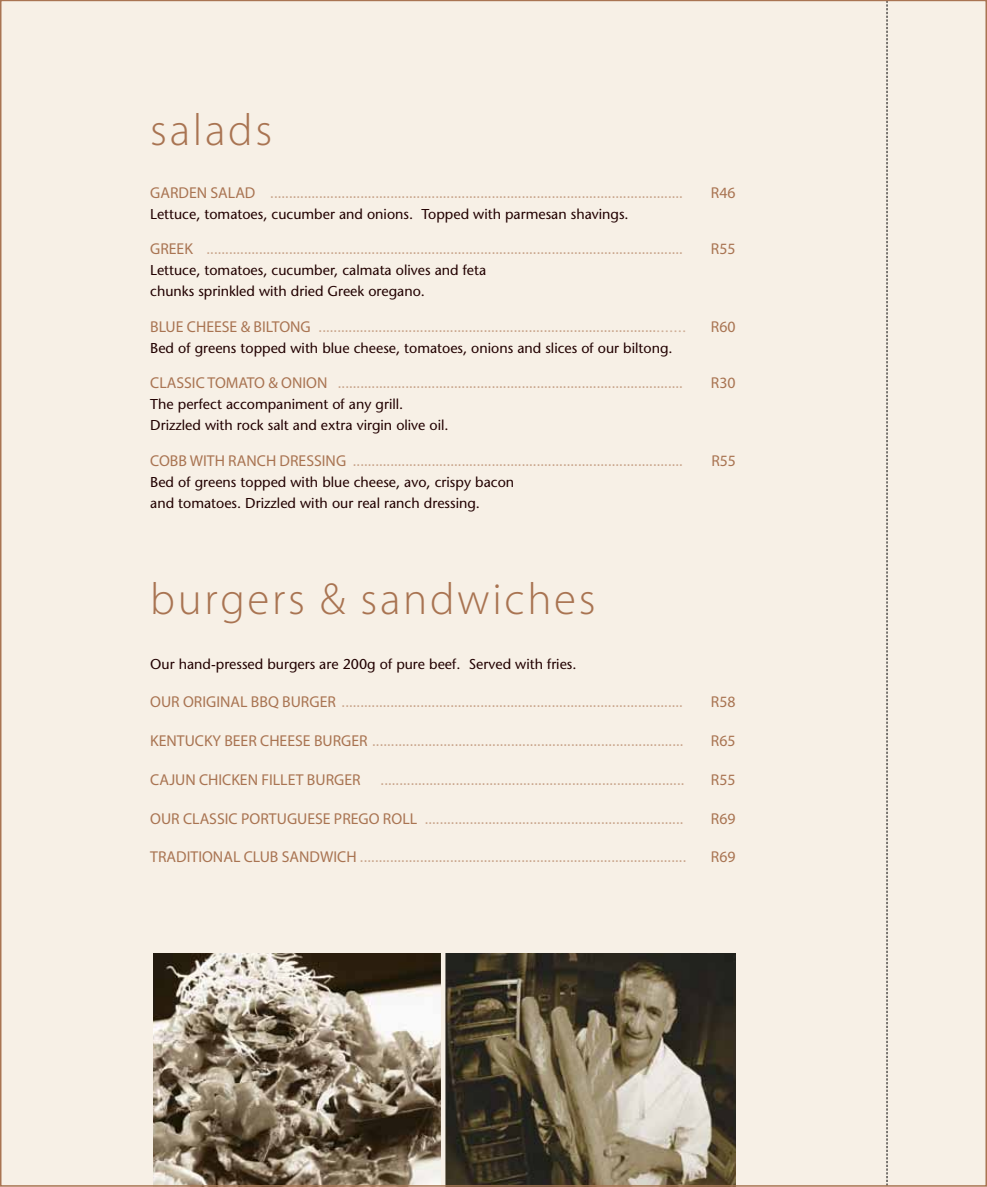
<style>
.page{position:relative;width:987px;height:1187px;background:#fff}
.page>*{position:absolute;margin:0;border:0;box-sizing:border-box;transform-origin:0 0}
.t1{font:300 45px "Myriad Pro";letter-spacing:.06em;color:#a97452}
.t2{font:15.75px "Myriad Pro";color:#a97452}
.t3{font:700 15px "Trajan";color:#c7a288}
.t4{font:14.25px/21px "Stone Sans";color:#210000}
.s1{font-family:"Myriad Pro";font-weight:400;font-size:15.75px;color:#a97452}
.s2{font-family:"Stone Sans";font-weight:400;color:#cfaf98}
</style>
<div class="page">
<div style="left:0;top:0;width:986px;height:1186px;background:#f7f0e6"></div>
<svg style="left:886px;top:4px;width:1px;height:1178px"></svg>
<img style="left:445px;top:953px;width:291px;height:230px">
<img style="left:153px;top:953px;width:288px;height:230px">
<h1 class="t1" style="left:150px;top:105px;width:123px">salads</h1>
<p class="t3" style="left:150px;top:183px;width:534px"><span class="s1">GARDEN SALAD</span> ..............................................................................................................</p>
<p class="t2" style="left:711px;top:183px;width:26px">R46</p>
<p class="t4" style="left:150px;top:203px;width:480px">Lettuce, tomatoes, cucumber and onions. Topped with parmesan shavings.</p>
<p class="t3" style="left:150px;top:239px;width:534px"><span class="s1">GREEK</span> ...............................................................................................................................</p>
<p class="t2" style="left:711px;top:239px;width:26px">R55</p>
<p class="t4" style="left:150px;top:260px;width:337px">Lettuce, tomatoes, cucumber, calmata olives and feta chunks sprinkled with dried Greek oregano.</p>
<p class="t3" style="left:150px;top:317px;width:537px"><span class="s1">BLUE CHEESE &amp; BILTONG</span> ..........................................................................................<span class="s2">.......</span></p>
<p class="t2" style="left:711px;top:317px;width:26px">R60</p>
<p class="t4" style="left:150px;top:337px;width:524px">Bed of greens topped with blue cheese, tomatoes, onions and slices of our biltong.</p>
<p class="t3" style="left:150px;top:373px;width:534px"><span class="s1">CLASSIC TOMATO &amp; ONION</span> ............................................................................................</p>
<p class="t2" style="left:711px;top:373px;width:26px">R30</p>
<p class="t4" style="left:150px;top:393px;width:300px">The perfect accompaniment of any grill.<br>Drizzled with rock salt and extra virgin olive oil.</p>
<p class="t3" style="left:150px;top:451px;width:534px"><span class="s1">COBB WITH RANCH DRESSING</span> ........................................................................................</p>
<p class="t2" style="left:711px;top:450px;width:26px">R55</p>
<p class="t4" style="left:150px;top:471px;width:365px">Bed of greens topped with blue cheese, avo, crispy bacon and tomatoes. Drizzled with our real ranch dressing.</p>
<h1 class="t1" style="left:150px;top:574px;width:447px">burgers &amp; sandwiches</h1>
<p class="t4" style="left:150px;top:653px;width:428px">Our hand-pressed burgers are 200g of pure beef. Served with fries.</p>
<p class="t3" style="left:150px;top:692px;width:534px"><span class="s1">OUR ORIGINAL BBQ BURGER</span> ...........................................................................................</p>
<p class="t2" style="left:711px;top:692px;width:26px">R58</p>
<p class="t3" style="left:150px;top:731px;width:535px"><span class="s1">KENTUCKY BEER CHEESE BURGER</span> ...................................................................................</p>
<p class="t2" style="left:711px;top:731px;width:26px">R65</p>
<p class="t2" style="left:150px;top:769px;width:212px">CAJUN CHICKEN FILLET BURGER</p>
<p class="t3" style="left:380px;top:770px;width:305px">.................................................................................</p>
<p class="t2" style="left:711px;top:769px;width:26px">R55</p>
<p class="t3" style="left:150px;top:808px;width:535px"><span class="s1">OUR CLASSIC PORTUGUESE PREGO ROLL</span> .....................................................................</p>
<p class="t2" style="left:711px;top:808px;width:26px">R69</p>
<p class="t3" style="left:150px;top:847px;width:537px"><span class="s1">TRADITIONAL CLUB SANDWICH</span> .......................................................................................</p>
<p class="t2" style="left:711px;top:847px;width:26px">R69</p>
</div>
